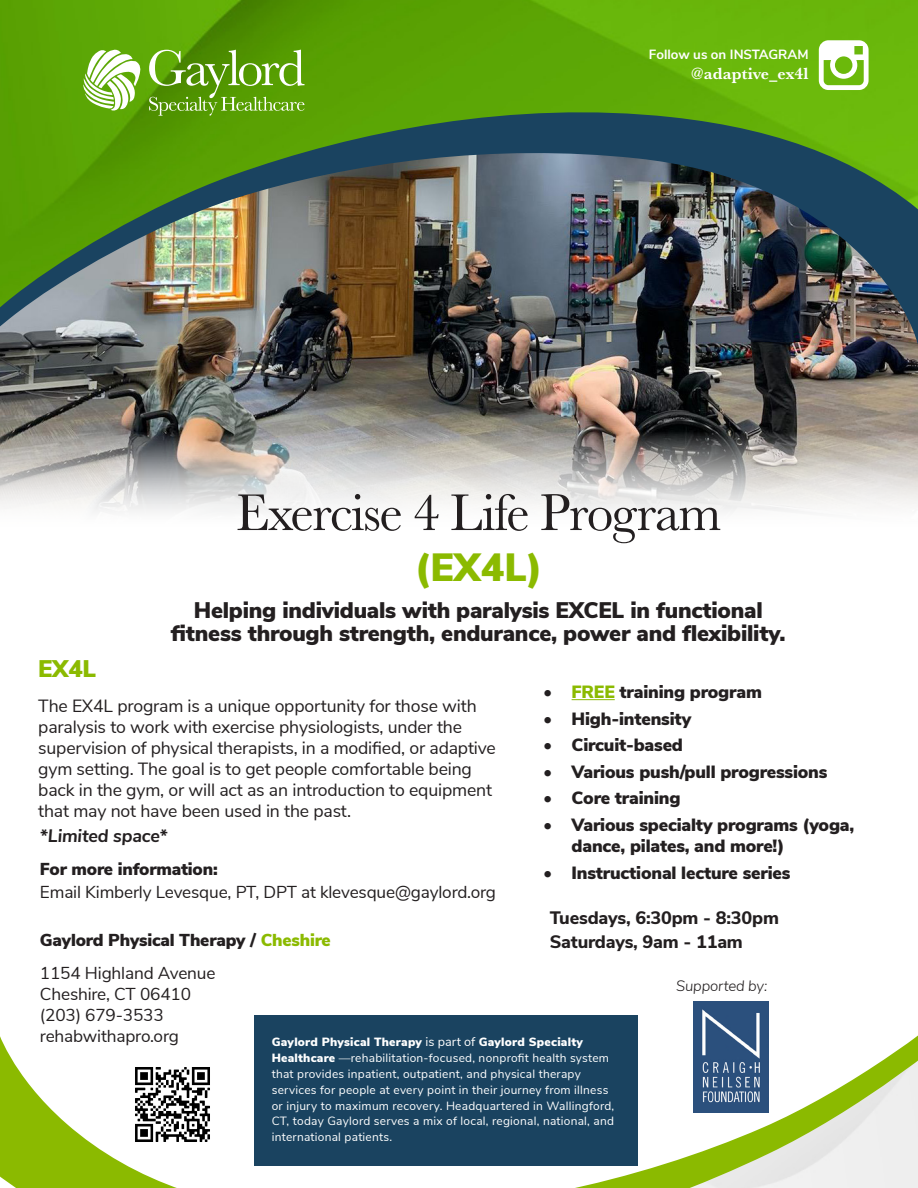
<style>
.page{position:relative;width:918px;height:1188px;background:#fff}
.page>*{position:absolute;margin:0;border:0;box-sizing:border-box;transform-origin:0 0}
.t1{font:53.25px "Baskerville URW";letter-spacing:-.03em;color:#231f20}
.t2{font:900 39.3px "Nunito Sans";color:#8bba00}
.t3{font:900 24px "Nunito Sans";color:#8bba00}
.t4{font:900 22.5px/23.2px "Nunito Sans";letter-spacing:-.01em;color:#231f20;text-align:center}
.t5{font:800 18px "Nunito Sans";letter-spacing:-.01em;color:#231f20}
.t6{font:italic 700 18px "Nunito Sans";letter-spacing:-.01em;color:#231f20}
.t7{font:17.7px/21px "Nunito Sans";letter-spacing:-.01em;color:#231f20}
.t8{font:900 17.7px/21.3px "Nunito Sans";letter-spacing:-.01em;color:#231f20}
.t9{font:17.25px/23.2px "Nunito Sans";letter-spacing:-.01em;color:#231f20}
.t10{font:900 17.25px "Nunito Sans";letter-spacing:-.01em;color:#231f20}
.t11{font:700 16.8px "Baskerville URW";color:#fff}
.t12{font:italic 300 15px "Nunito Sans";letter-spacing:-.01em;color:#231f20}
.t13{font:700 13.35px "Nunito Sans";color:#fff}
.t14{font:11.85px/15.8px "Nunito Sans";letter-spacing:.02em;color:#fff}
.s1{color:#8bba00}
.s2{font-weight:900}
.s3{font-size:12.6px}
</style>
<div class="page">
<img style="left:0;top:368px;width:918px;height:144px">
<svg style="left:0;top:1001px;width:918px;height:187px"></svg>
<img style="left:0;top:0;width:918px;height:100px">
<svg style="left:819px;top:40px;width:50px;height:50px"></svg>
<hr style="left:572px;top:699px;width:43px;height:1px;background:#8bba00">
<img style="left:0;top:100px;width:918px;height:268px">
<div style="left:254px;top:1015px;width:384px;height:151px;background:#1a4360"></div>
<svg style="left:149px;top:50px;width:156px;height:66px;background:#71aa2e"></svg>
<svg style="left:82px;top:49px;width:59px;height:62px"></svg>
<img style="left:694px;top:1002px;width:75px;height:111px">
<img style="left:124px;top:1056px;width:96px;height:97px">
<p class="t13" style="left:649px;top:45px;width:161px">Follow us on INSTAGRAM</p>
<p class="t11" style="left:691px;top:61px;width:119px">@adaptive_ex4l</p>
<p class="t1" style="left:236px;top:476px;width:487px">Exercise 4 Life Program</p>
<p class="t2" style="left:415px;top:538px;width:129px">(EX4L)</p>
<p class="t4" style="left:171px;top:597px;width:616px">Helping individuals with paralysis EXCEL in functional fitness through strength, endurance, power and flexibility.</p>
<p class="t3" style="left:38px;top:651px;width:60px">EX4L</p>
<p class="t7" style="left:38px;top:694px;width:459px">The EX4L program is a unique opportunity for those with paralysis to work with exercise physiologists, under the supervision of physical therapists, in a modified, or adaptive gym setting. The goal is to get people comfortable being back in the gym, or will act as an introduction to equipment that may not have been used in the past.</p>
<p class="t8" style="left:543px;top:681px;width:220px">• <span class="s1">FREE</span> training program</p>
<p class="t8" style="left:543px;top:707px;width:150px">• High-intensity</p>
<p class="t8" style="left:543px;top:734px;width:141px">• Circuit-based</p>
<p class="t8" style="left:543px;top:760px;width:286px">• Various push/pull progressions</p>
<p class="t8" style="left:543px;top:787px;width:139px">• Core training</p>
<p class="t8" style="left:572px;top:814px;width:284px;text-indent:-28px">• Various specialty programs (yoga, dance, pilates, and more!)</p>
<p class="t8" style="left:543px;top:861px;width:249px">• Instructional lecture series</p>
<p class="t6" style="left:40px;top:822px;width:129px">*Limited space*</p>
<p class="t9" style="left:40px;top:856px;width:458px"><span class="s2">For more information:<br></span>Email Kimberly Levesque, PT, DPT at klevesque@gaylord.org</p>
<p class="t10" style="left:40px;top:927px;width:292px">Gaylord Physical Therapy / <span class="s1">Cheshire</span></p>
<p class="t9" style="left:40px;top:960px;width:177px">1154 Highland Avenue</p>
<p class="t9" style="left:40px;top:981px;width:153px">Cheshire, CT 06410</p>
<p class="t9" style="left:40px;top:1002px;width:125px">(203) 679-3533</p>
<p class="t9" style="left:40px;top:1023px;width:140px">rehabwithapro.org</p>
<p class="t5" style="left:550px;top:904px;width:231px">Tuesdays, 6:30pm - 8:30pm</p>
<p class="t5" style="left:550px;top:929px;width:195px">Saturdays, 9am - 11am</p>
<p class="t12" style="left:676px;top:975px;width:93px">Supported by:</p>
<p class="t14" style="left:272px;top:1034px;width:344px"><span class="s2">Gaylord Physical Therapy</span> <span class="s3">is part of</span> <span class="s2">Gaylord Specialty Healthcare</span> —rehabilitation-focused, nonprofit health system that provides inpatient, outpatient, and physical therapy services for people at every point in their journey from illness or injury to maximum recovery. Headquartered in Wallingford, CT, today Gaylord serves a mix of local, regional, national, and international patients.</p>
</div>
